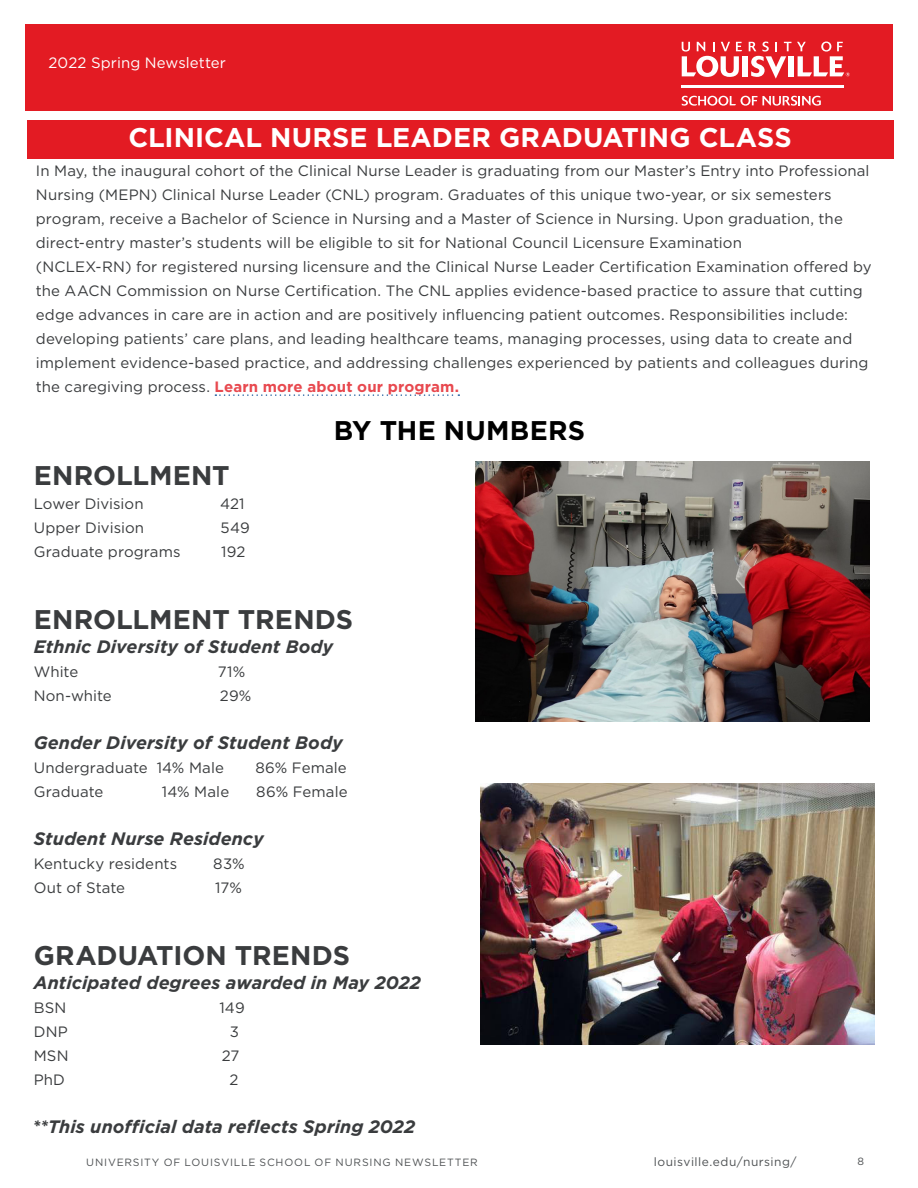
<style>
.page{position:relative;width:918px;height:1188px;background:#fff}
.page>*{position:absolute;margin:0;border:0;box-sizing:border-box;transform-origin:0 0}
.t1{font:700 27px "Gotham";color:#3a3c3e}
.t2{font:700 27px "Gotham";color:#fff}
.t3{font:700 27px "Gotham";letter-spacing:.01em;color:#000}
.t4{font:italic 700 18px "Gotham";letter-spacing:.005em;color:#3a3c3e}
.t5{font:15px/24px "Gotham";letter-spacing:.005em;color:#3a3c3e}
.t6{font:15px "Gotham";letter-spacing:.005em;color:#fff}
.t7{font:12px "Gotham";letter-spacing:.04em;color:#4e5153}
.t8{font:10.5px "Gotham";letter-spacing:.08em;color:#4e5153}
.s1{font-weight:700;color:#e8494f}
</style>
<div class="page">
<div style="left:25px;top:25px;width:868px;height:86px;background:#e31b23"></div>
<div style="left:742px;top:56px;width:6px;height:20px;background:#fff"></div>
<div style="left:788px;top:56px;width:6px;height:20px;background:#fff"></div>
<svg style="left:682px;top:42px;width:60px;height:35px"></svg>
<svg style="left:749px;top:42px;width:42px;height:37px"></svg>
<svg style="left:797px;top:42px;width:53px;height:34px"></svg>
<svg style="left:682px;top:96px;width:139px;height:10px"></svg>
<hr style="left:682px;top:85px;width:162px;height:2px;background:#fff">
<svg style="left:215px;top:394px;width:244px;height:2px"></svg>
<div style="left:27px;top:120px;width:866px;height:39px;background:#e31b23"></div>
<img style="left:476px;top:462px;width:394px;height:259px">
<img style="left:481px;top:783px;width:394px;height:261px">
<p class="t6" style="left:49px;top:53px;width:179px">2022 Spring Newsletter</p>
<p class="t2" style="left:128px;top:119px;width:665px">CLINICAL NURSE LEADER GRADUATING CLASS</p>
<p class="t5" style="left:36px;top:159px;width:837px">In May, the inaugural cohort of the Clinical Nurse Leader is graduating from our Master’s Entry into Professional Nursing (MEPN) Clinical Nurse Leader (CNL) program. Graduates of this unique two-year, or six semesters program, receive a Bachelor of Science in Nursing and a Master of Science in Nursing. Upon graduation, the direct-entry master’s students will be eligible to sit for National Council Licensure Examination<br>(NCLEX-RN) for registered nursing licensure and the Clinical Nurse Leader Certifcation Examination ofered by the AACN Commission on Nurse Certifcation. The CNL applies evidence-based practice to assure that cutting edge advances in care are in action and are positively infuencing patient outcomes. Responsibilities include: developing patients’ care plans, and leading healthcare teams, managing processes, using data to create and implement evidence-based practice, and addressing challenges experienced by patients and colleagues during the caregiving process. <span class="s1">Learn more about our program.</span></p>
<p class="t3" style="left:334px;top:412px;width:253px">BY THE NUMBERS</p>
<p class="t1" style="left:34px;top:458px;width:198px">ENROLLMENT</p>
<p class="t5" style="left:34px;top:491px;width:111px">Lower Division</p>
<p class="t5" style="left:220px;top:491px;width:26px">421</p>
<p class="t5" style="left:34px;top:515px;width:112px">Upper Division</p>
<p class="t5" style="left:221px;top:515px;width:31px">549</p>
<p class="t5" style="left:34px;top:539px;width:148px">Graduate programs</p>
<p class="t5" style="left:221px;top:539px;width:26px">192</p>
<p class="t1" style="left:34px;top:602px;width:321px">ENROLLMENT TRENDS</p>
<p class="t4" style="left:34px;top:635px;width:301px">Ethnic Diversity of Student Body</p>
<p class="t5" style="left:34px;top:659px;width:46px">White</p>
<p class="t5" style="left:218px;top:659px;width:29px">71%</p>
<p class="t5" style="left:34px;top:683px;width:80px">Non-white</p>
<p class="t5" style="left:220px;top:683px;width:33px">29%</p>
<p class="t4" style="left:34px;top:731px;width:311px">Gender Diversity of Student Body</p>
<p class="t5" style="left:34px;top:755px;width:192px">Undergraduate 14% Male</p>
<p class="t5" style="left:255px;top:755px;width:93px">86% Female</p>
<p class="t5" style="left:34px;top:779px;width:71px">Graduate</p>
<p class="t5" style="left:162px;top:779px;width:69px">14% Male</p>
<p class="t5" style="left:256px;top:779px;width:93px">86% Female</p>
<p class="t4" style="left:34px;top:827px;width:231px">Student Nurse Residency</p>
<p class="t5" style="left:34px;top:851px;width:145px">Kentucky residents</p>
<p class="t5" style="left:213px;top:851px;width:33px">83%</p>
<p class="t5" style="left:34px;top:875px;width:93px">Out of State</p>
<p class="t5" style="left:215px;top:875px;width:28px">17%</p>
<p class="t1" style="left:34px;top:938px;width:318px">GRADUATION TRENDS</p>
<p class="t4" style="left:34px;top:971px;width:389px">Anticipated degrees awarded in May 2022</p>
<p class="t5" style="left:34px;top:995px;width:34px">BSN</p>
<p class="t5" style="left:220px;top:995px;width:27px">149</p>
<p class="t5" style="left:34px;top:1019px;width:36px">DNP</p>
<p class="t5" style="left:230px;top:1019px;width:11px">3</p>
<p class="t5" style="left:34px;top:1043px;width:36px">MSN</p>
<p class="t5" style="left:222px;top:1043px;width:19px">27</p>
<p class="t5" style="left:34px;top:1067px;width:33px">PhD</p>
<p class="t5" style="left:230px;top:1067px;width:10px">2</p>
<p class="t4" style="left:32px;top:1115px;width:384px">**This unofcial data refects Spring 2022</p>
<p class="t8" style="left:86px;top:1156px;width:393px">UNIVERSITY OF LOUISVILLE SCHOOL OF NURSING NEWSLETTER</p>
<p class="t7" style="left:654px;top:1154px;width:144px">louisville.edu/nursing/</p>
<p class="t8" style="left:857px;top:1155px;width:8px">8</p>
</div>
